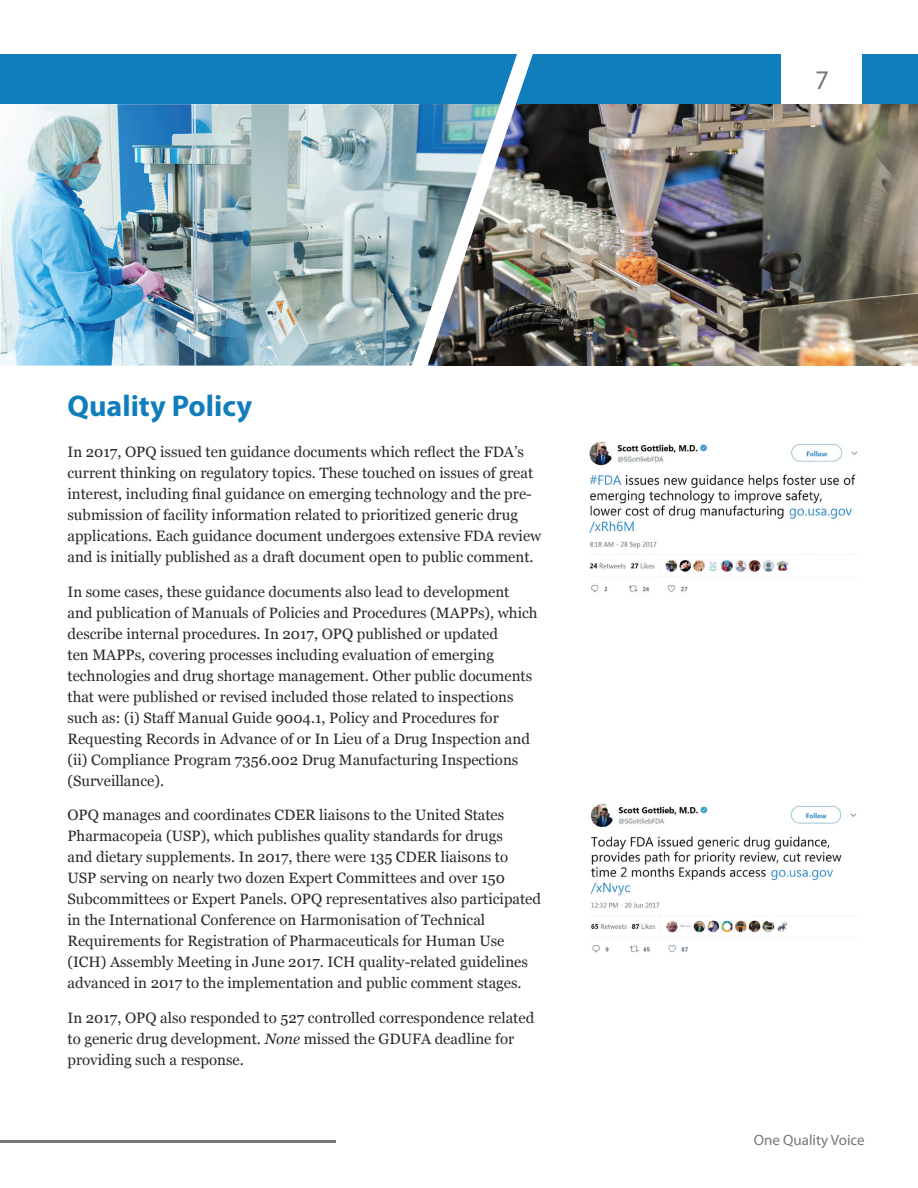
<style>
.page{position:relative;width:918px;height:1188px;background:#fff}
.page>*{position:absolute;margin:0;border:0;box-sizing:border-box;transform-origin:0 0}
.t1{font:700 30px "Myriad Pro";color:#107dbc}
.t2{font:27px "Myriad Pro";color:#75787c}
.t3{font:15px/21px "Georgia";color:#2b2724}
.t4{font:15px "Myriad Pro";color:#75787c}
.s1{font-style:italic}
</style>
<div class="page">
<hr style="left:0;top:1141px;width:600px;height:2px;background:#76797a">
<div style="left:0;top:54px;width:918px;height:49px;background:#107dbc"></div>
<div style="left:781px;top:54px;width:80px;height:49px;background:#fff"></div>
<div style="left:336px;top:1128px;width:529px;height:23px;background:#fff"></div>
<img style="left:589px;top:441px;width:269px;height:152px">
<img style="left:590px;top:804px;width:267px;height:149px">
<img style="left:594px;top:104px;width:324px;height:261px">
<img style="left:1px;top:104px;width:396px;height:262px">
<img style="left:397px;top:54px;width:197px;height:312px">
<h1 class="t1" style="left:68px;top:386px;width:186px">Quality Policy</h1>
<p class="t3" style="left:68px;top:441px;width:475px">In 2017, OPQ issued ten guidance documents which reflect the FDA’s current thinking on regulatory topics. These touched on issues of great interest, including final guidance on emerging technology and the pre&shy;submission of facility information related to prioritized generic drug applications. Each guidance document undergoes extensive FDA review and is initially published as a draft document open to public comment.</p>
<p class="t3" style="left:68px;top:581px;width:472px">In some cases, these guidance documents also lead to development and publication of Manuals of Policies and Procedures (MAPPs), which describe internal procedures. In 2017, OPQ published or updated<br>ten MAPPs, covering processes including evaluation of emerging technologies and drug shortage management. Other public documents that were published or revised included those related to inspections such as: (i) Staff Manual Guide 9004.1, Policy and Procedures for Requesting Records in Advance of or In Lieu of a Drug Inspection and (ii) Compliance Program 7356.002 Drug Manufacturing Inspections (Surveillance).</p>
<p class="t3" style="left:68px;top:804px;width:475px">OPQ manages and coordinates CDER liaisons to the United States Pharmacopeia (USP), which publishes quality standards for drugs<br>and dietary supplements. In 2017, there were 135 CDER liaisons to<br>USP serving on nearly two dozen Expert Committees and over 150<br>Subcommittees or Expert Panels. OPQ representatives also participated in the International Conference on Harmonisation of Technical Requirements for Registration of Pharmaceuticals for Human Use (ICH) Assembly Meeting in June 2017. ICH quality-related guidelines advanced in 2017 to the implementation and public comment stages.</p>
<p class="t3" style="left:68px;top:1007px;width:468px">In 2017, OPQ also responded to 527 controlled correspondence related to generic drug development. <span class="s1">None</span> missed the GDUFA deadline for providing such a response.</p>
<h2 class="t2" style="left:815px;top:63px;width:15px">7</h2>
<p class="t4" style="left:754px;top:1131px;width:112px">One Quality Voice</p>
</div>
